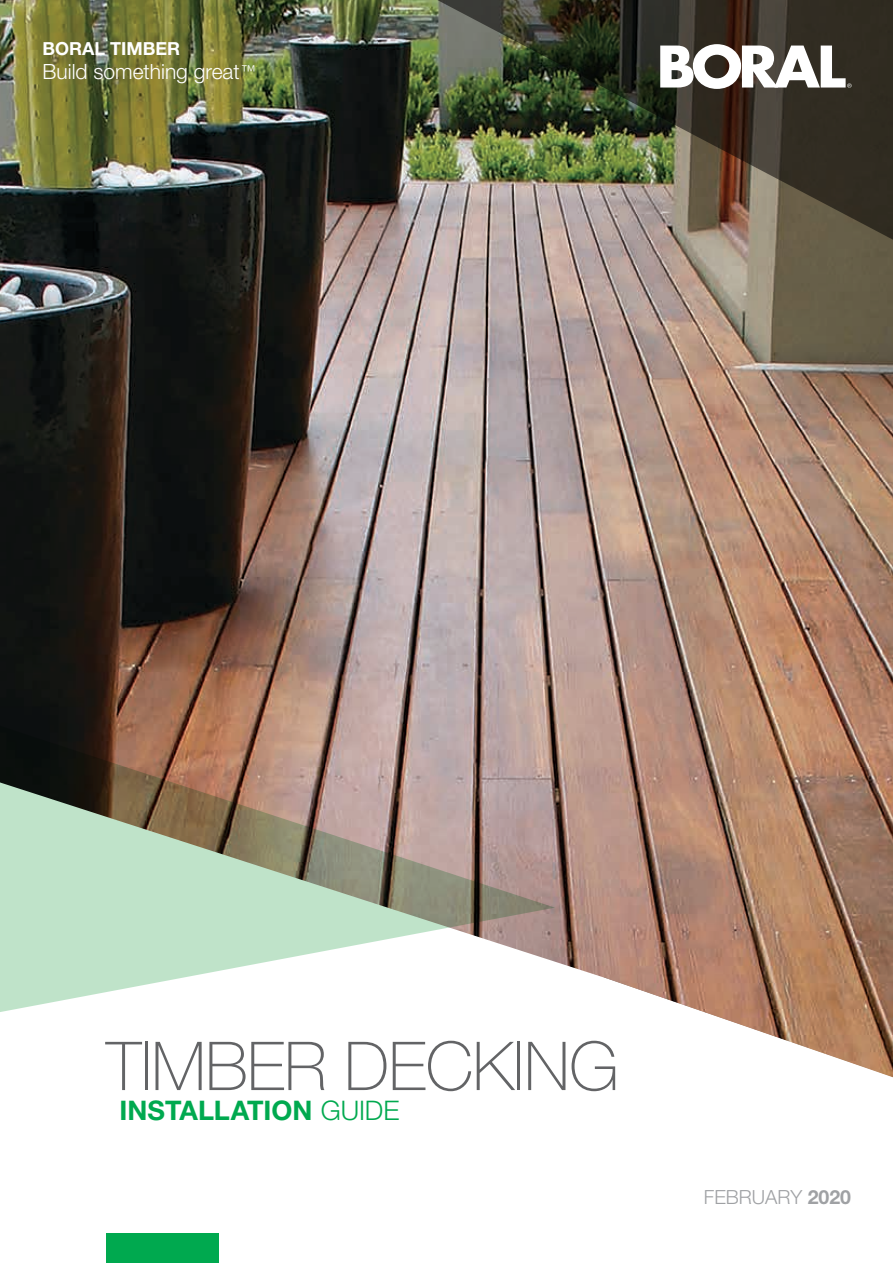
<style>
.page{position:relative;width:893px;height:1263px;background:#fff}
.page>*{position:absolute;margin:0;border:0;box-sizing:border-box;transform-origin:0 0}
.t1{font:100 67.5px "Helvetica Neue LT Std";letter-spacing:-.01em;color:#636466}
.t2{font:700 27px "Helvetica Neue LT Std";color:#00a94f}
.t3{font:300 21px "Helvetica Neue LT Std";color:#fff}
.t4{font:300 19.5px "Helvetica Neue LT Std";color:#9fa1a4}
.t5{font:700 18px "Helvetica Neue LT Std";color:#fff}
.s1{font-weight:300}
.s2{font-weight:700}
</style>
<div class="page">
<img style="left:0;top:0;width:893px;height:1077px">
<svg style="left:0;top:726px;width:555px;height:286px"></svg>
<div style="left:106px;top:1233px;width:113px;height:30px;background:#00a94f"></div>
<img style="left:397px;top:0;width:496px;height:251px">
<svg style="left:660px;top:44px;width:192px;height:45px"></svg>
<p class="t5" style="left:43px;top:38px;width:139px">BORAL TIMBER</p>
<p class="t3" style="left:43px;top:59px;width:215px">Build something great<sup>™</sup></p>
<h1 class="t1" style="left:106px;top:1027px;width:514px">TIMBER DECKING</h1>
<p class="t2" style="left:119px;top:1094px;width:281px">INSTALLATION <span class="s1">GUIDE</span></p>
<p class="t4" style="left:704px;top:1185px;width:149px">FEBRUARY <span class="s2">2020</span></p>
</div>
